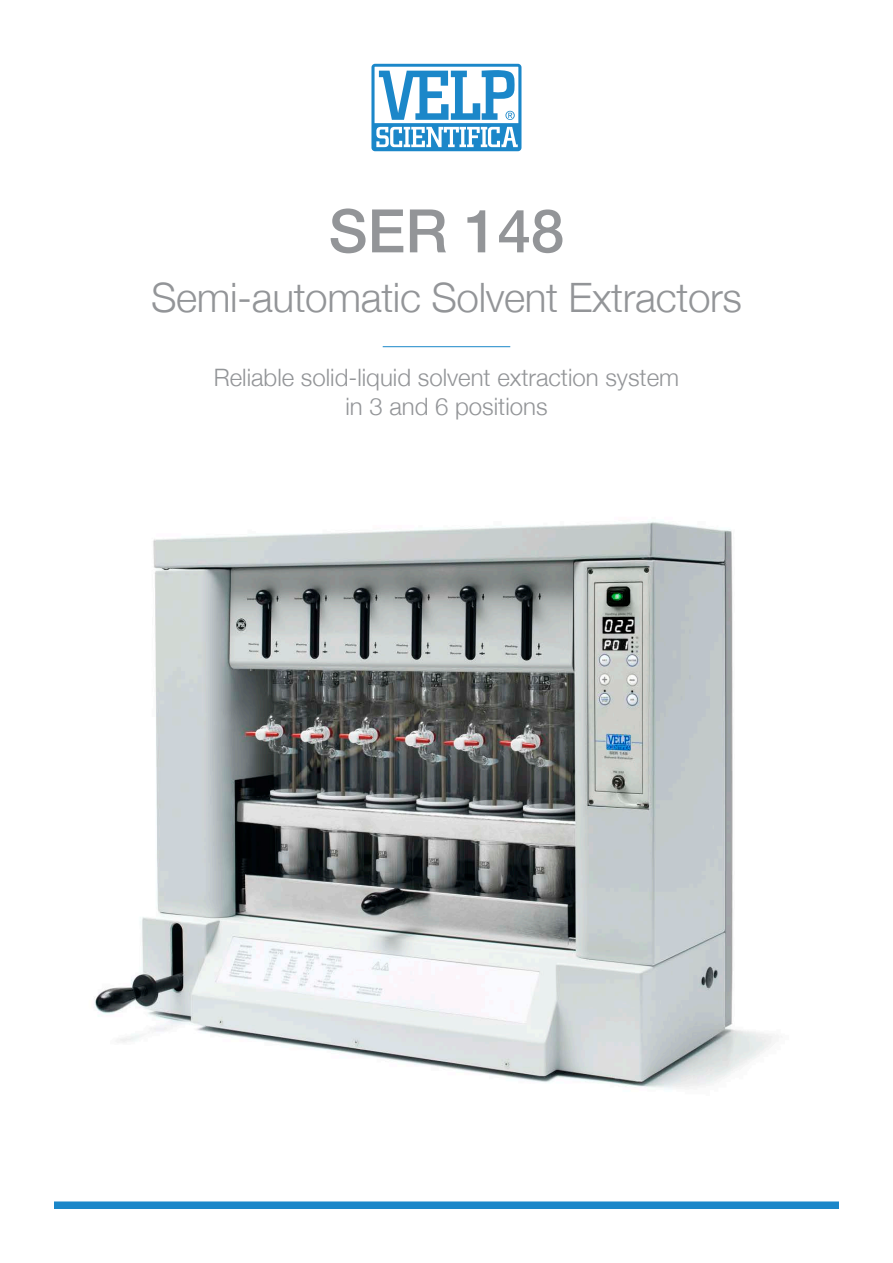
<style>
.page{position:relative;width:893px;height:1263px;background:#fff}
.page>*{position:absolute;margin:0;border:0;box-sizing:border-box;transform-origin:0 0}
.t1{font:500 60px "Helvetica Neue";color:#939598}
.t2{font:300 40.5px "Helvetica Neue";letter-spacing:-.01em;color:#939598}
.t3{font:300 24px "Helvetica Neue";color:#939598}
</style>
<div class="page">
<svg style="left:371px;top:64px;width:150px;height:87px"></svg>
<div style="left:54px;top:1201px;width:785px;height:8px;background:#1b87c9"></div>
<img style="left:94px;top:521px;width:679px;height:568px">
<hr style="left:383px;top:346px;width:127px;height:1px;background:#1b87c9">
<p class="t1" style="left:329px;top:183px;width:237px">SER 148</p>
<p class="t2" style="left:151px;top:265px;width:592px">Semi-automatic Solvent Extractors</p>
<p class="t3" style="left:214px;top:358px;width:467px">Reliable solid-liquid solvent extraction system</p>
<p class="t3" style="left:345px;top:387px;width:204px">in 3 and 6 positions</p>
</div>
